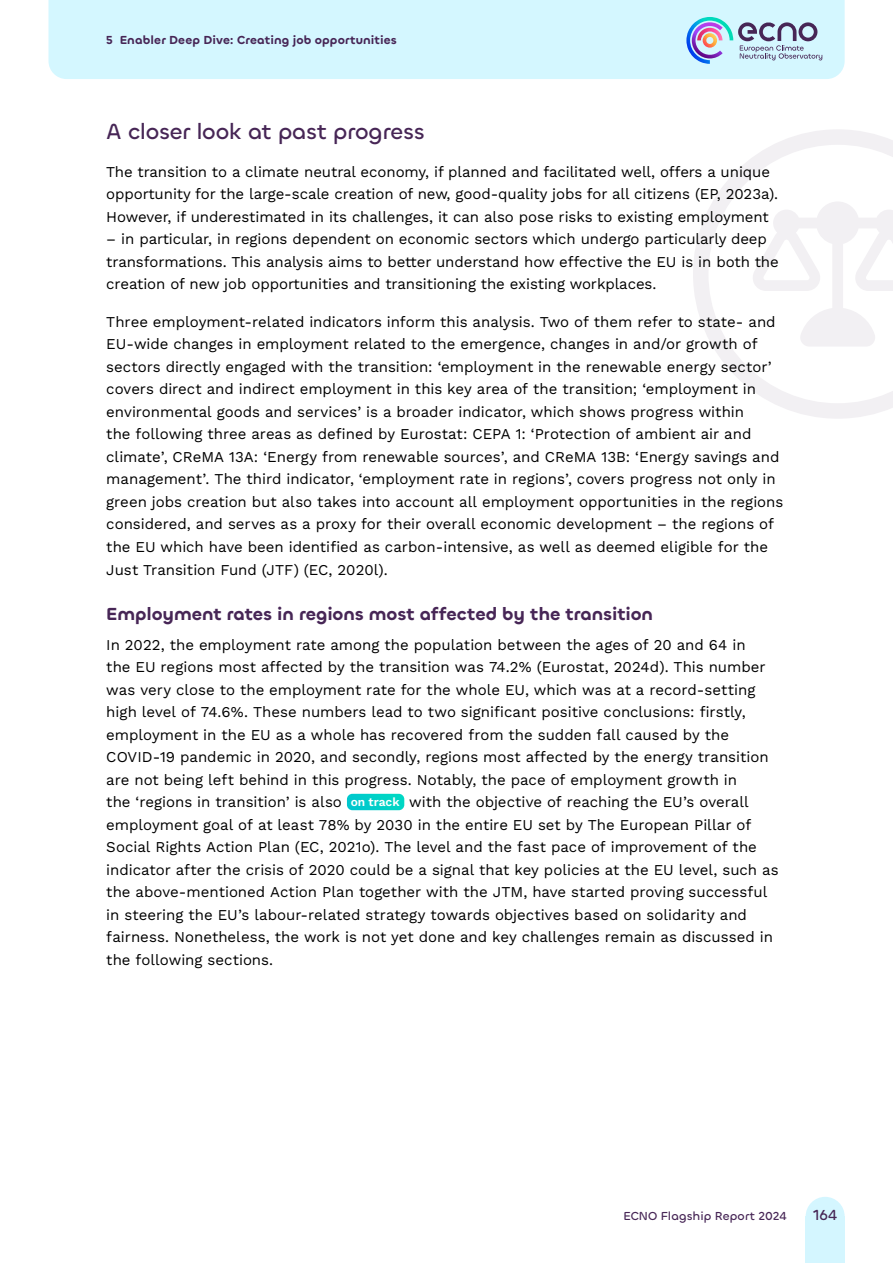
<style>
.page{position:relative;width:893px;height:1263px;background:#fff}
.page>*{position:absolute;margin:0;border:0;box-sizing:border-box;transform-origin:0 0}
.t1{font:500 22.5px "Chillax";letter-spacing:-.01em;color:#472656}
.t2{font:600 18px "Chillax";letter-spacing:-.005em;color:#472656}
.Bodytext{font:15px/22.5px "Work Sans";color:#000}
.t3{font:500 15px "Chillax";color:#472656}
.t4{font:600 12px "Chillax";letter-spacing:.01em;color:#472656}
.t5{font:500 12px "Chillax";letter-spacing:.005em;color:#472656}
.Bodytext-2{font:600 12px "Work Sans";letter-spacing:-.005em;color:#fff}
</style>
<div class="page">
<svg style="left:693px;top:129px;width:200px;height:290px"></svg>
<svg style="left:752px;top:201px;width:141px;height:146px"></svg>
<div style="left:48px;top:0;width:797px;height:79px;background:#d4f7ff"></div>
<div style="left:806px;top:1216px;width:39px;height:47px;background:#d4f6ff"></div>
<div style="left:806px;top:1197px;width:39px;height:39px;background:#d4f6ff;border-radius:50%"></div>
<svg style="left:686px;top:17px;width:136px;height:47px;background:#b1c5dc"></svg>
<svg style="left:347px;top:794px;width:57px;height:16px"></svg>
<p class="t4" style="left:106px;top:33px;width:292px">5 Enabler Deep Dive: Creating job opportunities</p>
<h3 class="t1" style="left:106px;top:118px;width:320px">A closer look at past progress</h3>
<p class="Bodytext" style="left:106px;top:160px;width:673px">The transition to a climate neutral economy, if planned and facilitated well, offers a unique opportunity for the large-scale creation of new, good-quality jobs for all citizens (EP, 2023a).<br>However, if underestimated in its challenges, it can also pose risks to existing employment</p>
<p class="Bodytext" style="left:106px;top:227px;width:674px">– in particular, in regions dependent on economic sectors which undergo particularly deep transformations. This analysis aims to better understand how effective the EU is in both the creation of new job opportunities and transitioning the existing workplaces.</p>
<p class="Bodytext" style="left:106px;top:310px;width:679px">Three employment-related indicators inform this analysis. Two of them refer to state- and EU-wide changes in employment related to the emergence, changes in and/or growth of sectors directly engaged with the transition: ‘employment in the renewable energy sector’ covers direct and indirect employment in this key area of the transition; ‘employment in environmental goods and services’ is a broader indicator, which shows progress within<br>the following three areas as defined by Eurostat: CEPA 1: ‘Protection of ambient air and climate’, CReMA 13A: ‘Energy from renewable sources’, and CReMA 13B: ‘Energy savings and management’. The third indicator, ‘employment rate in regions’, covers progress not only in green jobs creation but also takes into account all employment opportunities in the regions considered, and serves as a proxy for their overall economic development – the regions of the EU which have been identified as carbon-intensive, as well as deemed eligible for the Just Transition Fund (JTF) (EC, 2020l).</p>
<h4 class="t2" style="left:106px;top:602px;width:548px">Employment rates in regions most affected by the transition</h4>
<p class="Bodytext" style="left:106px;top:632px;width:664px">In 2022, the employment rate among the population between the ages of 20 and 64 in the EU regions most affected by the transition was 74.2% (Eurostat, 2024d). This number was very close to the employment rate for the whole EU, which was at a record-setting high level of 74.6%. These numbers lead to two significant positive conclusions: firstly, employment in the EU as a whole has recovered from the sudden fall caused by the COVID-19 pandemic in 2020, and secondly, regions most affected by the energy transition are not being left behind in this progress. Notably, the pace of employment growth in<br>the ‘regions in transition’ is also</p>
<p class="Bodytext" style="left:106px;top:790px;width:674px;text-indent:303px">with the objective of reaching the EU’s overall employment goal of at least 78% by 2030 in the entire EU set by The European Pillar of Social Rights Action Plan (EC, 2021o). The level and the fast pace of improvement of the indicator after the crisis of 2020 could be a signal that key policies at the EU level, such as the above-mentioned Action Plan together with the JTM, have started proving successful in steering the EU’s labour-related strategy towards objectives based on solidarity and fairness. Nonetheless, the work is not yet done and key challenges remain as discussed in the following sections.</p>
<p class="Bodytext-2" style="left:351px;top:793px;width:50px">on track</p>
<p class="t5" style="left:623px;top:1208px;width:165px">ECNO Flagship Report 2024</p>
<p class="t3" style="left:813px;top:1205px;width:26px">164</p>
</div>
